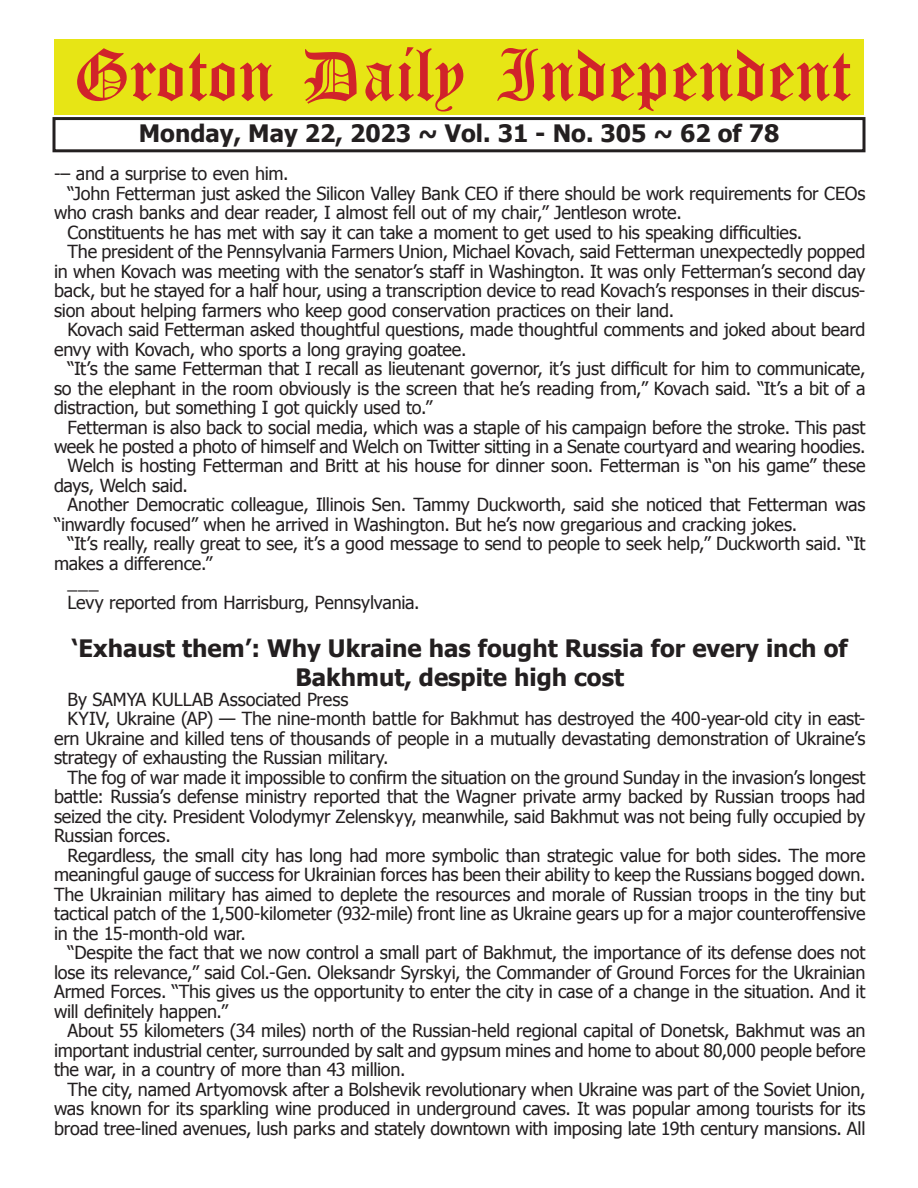
<style>
.page{position:relative;width:918px;height:1188px;background:#fff}
.page>*{position:absolute;margin:0;border:0;box-sizing:border-box;transform-origin:0 0}
.t1{font:54px "Old English Five";color:#d1232a}
.t2{font:700 24px/28.8px "Tahoma";color:#231f20;text-align:center}
.t3{font:18px "Tahoma";letter-spacing:-.01em;color:#231f20}
</style>
<div class="page">
<div style="left:52px;top:117px;width:814px;height:35px;border:3px solid #231f20"></div>
<div style="left:54px;top:40px;width:810px;height:75px;background:#e7e515"></div>
<h1 class="t1" style="left:73px;top:50px;width:779px">Groton Daily Independent</h1>
<h2 class="t2" style="left:139px;top:117px;width:642px">Monday, May 22, 2023 ~ Vol. 31 - No. 305 ~ 62 of 78</h2>
<p class="t3" style="left:54px;top:161px;width:236px">-– and a surprise to even him.</p>
<p class="t3" style="left:68px;top:181px;width:799px">“John Fetterman just asked the Silicon Valley Bank CEO if there should be work requirements for CEOs</p>
<p class="t3" style="left:54px;top:200px;width:629px">who crash banks and dear reader, I almost fell out of my chair,” Jentleson wrote.</p>
<p class="t3" style="left:68px;top:220px;width:736px">Constituents he has met with say it can take a moment to get used to his speaking difficulties.</p>
<p class="t3" style="left:68px;top:239px;width:800px">The president of the Pennsylvania Farmers Union, Michael Kovach, said Fetterman unexpectedly popped</p>
<p class="t3" style="left:54px;top:259px;width:813px">in when Kovach was meeting with the senator’s staff in Washington. It was only Fetterman’s second day</p>
<p class="t3" style="left:54px;top:278px;width:813px">back, but he stayed for a half hour, using a transcription device to read Kovach’s responses in their discus-</p>
<p class="t3" style="left:54px;top:298px;width:622px">sion about helping farmers who keep good conservation practices on their land.</p>
<p class="t3" style="left:68px;top:317px;width:800px">Kovach said Fetterman asked thoughtful questions, made thoughtful comments and joked about beard</p>
<p class="t3" style="left:54px;top:337px;width:414px">envy with Kovach, who sports a long graying goatee.</p>
<p class="t3" style="left:68px;top:356px;width:799px">“It’s the same Fetterman that I recall as lieutenant governor, it’s just difficult for him to communicate,</p>
<p class="t3" style="left:54px;top:376px;width:813px">so the elephant in the room obviously is the screen that he’s reading from,” Kovach said. “It’s a bit of a</p>
<p class="t3" style="left:54px;top:395px;width:380px">distraction, but something I got quickly used to.”</p>
<p class="t3" style="left:68px;top:415px;width:800px">Fetterman is also back to social media, which was a staple of his campaign before the stroke. This past</p>
<p class="t3" style="left:54px;top:434px;width:813px">week he posted a photo of himself and Welch on Twitter sitting in a Senate courtyard and wearing hoodies.</p>
<p class="t3" style="left:68px;top:454px;width:799px">Welch is hosting Fetterman and Britt at his house for dinner soon. Fetterman is “on his game” these</p>
<p class="t3" style="left:54px;top:473px;width:135px">days, Welch said.</p>
<p class="t3" style="left:68px;top:493px;width:800px">Another Democratic colleague, Illinois Sen. Tammy Duckworth, said she noticed that Fetterman was</p>
<p class="t3" style="left:54px;top:512px;width:745px">“inwardly focused” when he arrived in Washington. But he’s now gregarious and cracking jokes.</p>
<p class="t3" style="left:68px;top:532px;width:800px">“It’s really, really great to see, it’s a good message to send to people to seek help,” Duckworth said. “It</p>
<p class="t3" style="left:54px;top:551px;width:160px">makes a difference.”</p>
<p class="t3" style="left:68px;top:571px;width:33px">___</p>
<p class="t3" style="left:68px;top:590px;width:354px">Levy reported from Harrisburg, Pennsylvania.</p>
<h2 class="t2" style="left:72px;top:633px;width:777px">‘Exhaust them’: Why Ukraine has fought Russia for every inch of<br>Bakhmut, despite high cost</h2>
<p class="t3" style="left:68px;top:687px;width:282px">By SAMYA KULLAB Associated Press</p>
<p class="t3" style="left:68px;top:707px;width:799px">KYIV, Ukraine (AP) — The nine-month battle for Bakhmut has destroyed the 400-year-old city in east-</p>
<p class="t3" style="left:54px;top:726px;width:813px">ern Ukraine and killed tens of thousands of people in a mutually devastating demonstration of Ukraine’s</p>
<p class="t3" style="left:54px;top:746px;width:336px">strategy of exhausting the Russian military.</p>
<p class="t3" style="left:68px;top:765px;width:799px">The fog of war made it impossible to confirm the situation on the ground Sunday in the invasion’s longest</p>
<p class="t3" style="left:54px;top:785px;width:813px">battle: Russia’s defense ministry reported that the Wagner private army backed by Russian troops had</p>
<p class="t3" style="left:54px;top:804px;width:813px">seized the city. President Volodymyr Zelenskyy, meanwhile, said Bakhmut was not being fully occupied by</p>
<p class="t3" style="left:54px;top:824px;width:118px">Russian forces.</p>
<p class="t3" style="left:68px;top:843px;width:799px">Regardless, the small city has long had more symbolic than strategic value for both sides. The more</p>
<p class="t3" style="left:54px;top:863px;width:813px">meaningful gauge of success for Ukrainian forces has been their ability to keep the Russians bogged down.</p>
<p class="t3" style="left:54px;top:882px;width:813px">The Ukrainian military has aimed to deplete the resources and morale of Russian troops in the tiny but</p>
<p class="t3" style="left:54px;top:902px;width:813px">tactical patch of the 1,500-kilometer (932-mile) front line as Ukraine gears up for a major counteroffensive</p>
<p class="t3" style="left:54px;top:921px;width:194px">in the 15-month-old war.</p>
<p class="t3" style="left:68px;top:940px;width:799px">“Despite the fact that we now control a small part of Bakhmut, the importance of its defense does not</p>
<p class="t3" style="left:54px;top:960px;width:813px">lose its relevance,” said Col.-Gen. Oleksandr Syrskyi, the Commander of Ground Forces for the Ukrainian</p>
<p class="t3" style="left:54px;top:979px;width:813px">Armed Forces. “This gives us the opportunity to enter the city in case of a change in the situation. And it</p>
<p class="t3" style="left:54px;top:999px;width:175px">will definitely happen.”</p>
<p class="t3" style="left:68px;top:1018px;width:800px">About 55 kilometers (34 miles) north of the Russian-held regional capital of Donetsk, Bakhmut was an</p>
<p class="t3" style="left:54px;top:1038px;width:813px">important industrial center, surrounded by salt and gypsum mines and home to about 80,000 people before</p>
<p class="t3" style="left:54px;top:1057px;width:353px">the war, in a country of more than 43 million.</p>
<p class="t3" style="left:68px;top:1077px;width:799px">The city, named Artyomovsk after a Bolshevik revolutionary when Ukraine was part of the Soviet Union,</p>
<p class="t3" style="left:54px;top:1096px;width:813px">was known for its sparkling wine produced in underground caves. It was popular among tourists for its</p>
<p class="t3" style="left:54px;top:1116px;width:813px">broad tree-lined avenues, lush parks and stately downtown with imposing late 19th century mansions. All</p>
</div>
